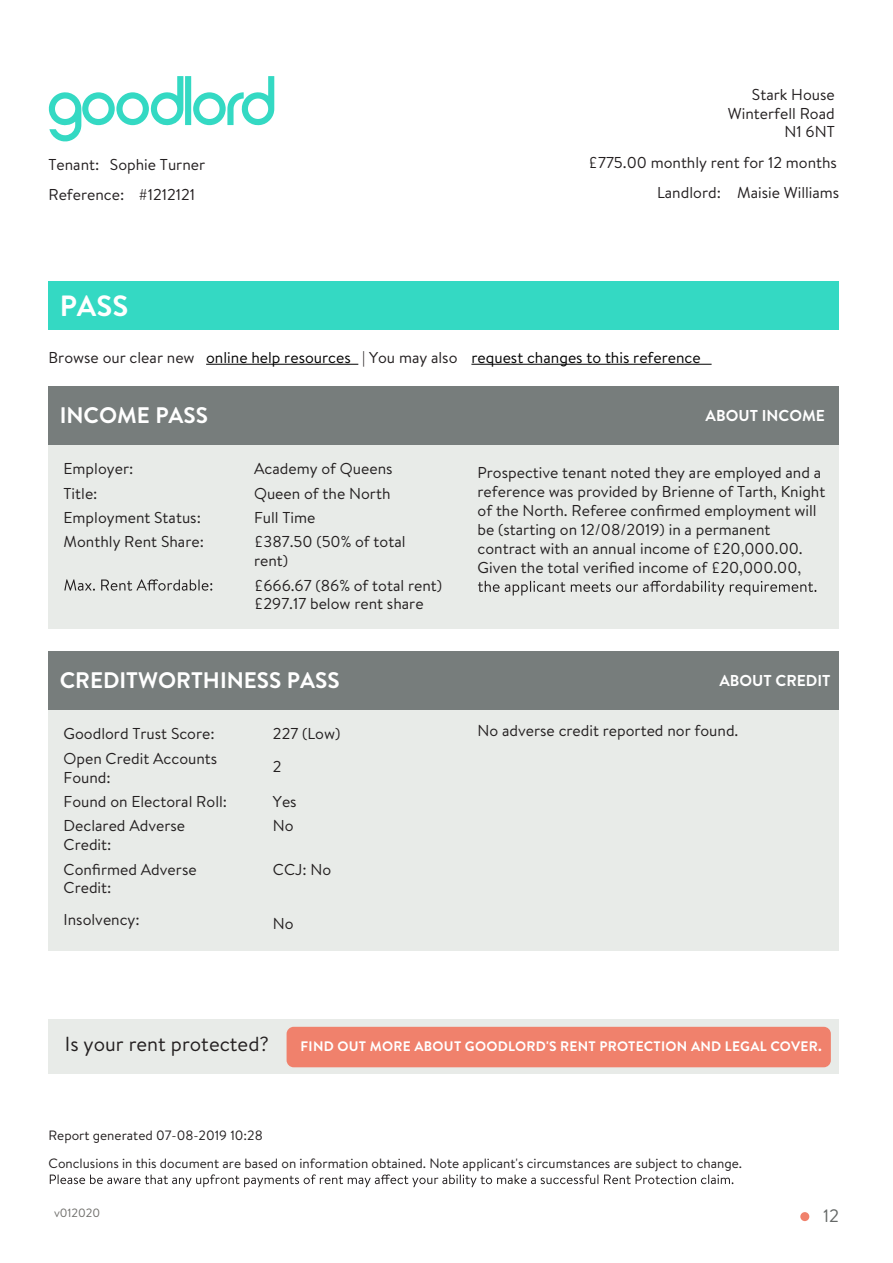
<style>
.page{position:relative;width:893px;height:1263px;background:#fff}
.page>*{position:absolute;margin:0;border:0;box-sizing:border-box;transform-origin:0 0}
.t1{font:700 29.25px "Brandon Text";color:#fff}
.t2{font:700 22.5px "Brandon Text";color:#fff}
.t3{font:20.4px "Brandon Text";color:#231f20}
.t4{font:18px "Brandon Text";color:#656867}
.t5{font:15.75px/18.9px "Brandon Text";color:#231f20}
.t6{font:15.75px "Brandon Text";color:#000001}
.t7{font:700 15.75px "Brandon Text";color:#fff}
.t8{font:700 13.8px "Brandon Text";letter-spacing:.02em;color:#fff}
.t9{font:13.5px/27.5px "Brandon Text";color:#231f20}
.t10{font:12px "Brandon Text";color:#6f6e6b}
.s1{color:#231f20}
</style>
<div class="page">
<div style="left:48px;top:1019px;width:791px;height:55px;background:#e8ebe8"></div>
<svg style="left:50px;top:1174px;width:683px;height:13px"></svg>
<div style="left:48px;top:281px;width:791px;height:49px;background:#34d9c3"></div>
<hr style="left:206px;top:364px;width:152px;height:1px;background:#000001">
<hr style="left:471px;top:364px;width:241px;height:1px;background:#000001">
<div style="left:48px;top:386px;width:791px;height:242px;background:#e8ebe8"></div>
<div style="left:48px;top:386px;width:396px;height:58px;background:#777d7c"></div>
<div style="left:444px;top:386px;width:395px;height:58px;background:#777d7c"></div>
<svg style="left:64px;top:579px;width:148px;height:12px"></svg>
<div style="left:48px;top:651px;width:791px;height:299px;background:#e8ebe8"></div>
<div style="left:48px;top:651px;width:396px;height:58px;background:#777d7c"></div>
<div style="left:444px;top:651px;width:395px;height:58px;background:#777d7c"></div>
<svg style="left:478px;top:581px;width:338px;height:14px"></svg>
<div style="left:800px;top:1212px;width:9px;height:9px;background:#f0816c;border-radius:50%"></div>
<div style="left:287px;top:1027px;width:544px;height:40px;background:#f0816c;border-radius:7px"></div>
<svg style="left:49px;top:76px;width:225px;height:65px"></svg>
<p class="t5" style="left:48px;top:149px;width:158px;line-height:30.2px">Tenant: Sophie Turner<br>Reference: #1212121</p>
<p class="t5" style="left:728px;top:84px;width:108px;text-align:right">Stark House<br>Winterfell Road<br>N1 6NT</p>
<p class="t5" style="left:589px;top:147px;width:252px;line-height:30.2px;text-align:right">£775.00 monthly rent for 12 months<br>Landlord: Maisie Williams</p>
<h1 class="t1" style="left:60px;top:285px;width:70px">PASS</h1>
<p class="t6" style="left:48px;top:347px;width:654px"><span class="s1">Browse our clear new</span> online help resources <span class="s1">| You may also</span> request changes to this reference</p>
<h2 class="t2" style="left:60px;top:399px;width:150px">INCOME PASS</h2>
<p class="t7" style="left:706px;top:404px;width:121px">ABOUT INCOME</p>
<p class="t5" style="left:64px;top:459px;width:71px">Employer:</p>
<p class="t5" style="left:254px;top:459px;width:140px">Academy of Queens</p>
<p class="t5" style="left:64px;top:483px;width:35px">Title:</p>
<p class="t5" style="left:254px;top:483px;width:138px">Queen of the North</p>
<p class="t5" style="left:64px;top:508px;width:139px">Employment Status:</p>
<p class="t5" style="left:254px;top:508px;width:63px">Full Time</p>
<p class="t5" style="left:64px;top:532px;width:142px">Monthly Rent Share:</p>
<p class="t5" style="left:254px;top:532px;width:153px">£387.50 (50% of total rent)</p>
<p class="t5" style="left:254px;top:575px;width:190px">£666.67 (86% of total rent) £297.17 below rent share</p>
<p class="t5" style="left:477px;top:463px;width:349px">Prospective tenant noted they are employed and a reference was provided by Brienne of Tarth, Knight of the North. Referee confirmed employment will be (starting on 12/08/2019) in a permanent contract with an annual income of £20,000.00.<br>Given the total verified income of £20,000.00,</p>
<h2 class="t2" style="left:60px;top:665px;width:281px">CREDITWORTHINESS PASS</h2>
<p class="t7" style="left:719px;top:669px;width:113px">ABOUT CREDIT</p>
<p class="t5" style="left:64px;top:724px;width:153px">Goodlord Trust Score:</p>
<p class="t5" style="left:273px;top:717px;width:69px;line-height:32.5px">227 (Low)<br>2</p>
<p class="t5" style="left:64px;top:748px;width:155px">Open Credit Accounts<br>Found:</p>
<p class="t5" style="left:64px;top:791px;width:165px">Found on Electoral Roll:</p>
<p class="t5" style="left:273px;top:791px;width:25px">Yes</p>
<p class="t5" style="left:64px;top:816px;width:123px">Declared Adverse<br>Credit:</p>
<p class="t5" style="left:273px;top:816px;width:22px">No</p>
<p class="t5" style="left:64px;top:859px;width:135px">Confirmed Adverse<br>Credit:</p>
<p class="t5" style="left:273px;top:859px;width:60px">CCJ: No</p>
<p class="t5" style="left:273px;top:913px;width:22px">No</p>
<p class="t5" style="left:64px;top:910px;width:78px">Insolvency:</p>
<p class="t5" style="left:477px;top:720px;width:262px">No adverse credit reported nor found.</p>
<p class="t3" style="left:65px;top:1030px;width:206px">Is your rent protected?</p>
<p class="t8" style="left:301px;top:1037px;width:523px">FIND OUT MORE ABOUT GOODLORD'S RENT PROTECTION AND LEGAL COVER.</p>
<p class="t9" style="left:48px;top:1121px;width:695px">Report generated 07-08-2019 10:28<br>Conclusions in this document are based on information obtained. Note applicant's circumstances are subject to change.</p>
<p class="t10" style="left:54px;top:1205px;width:48px">v012020</p>
<p class="t4" style="left:823px;top:1203px;width:18px">12</p>
</div>
